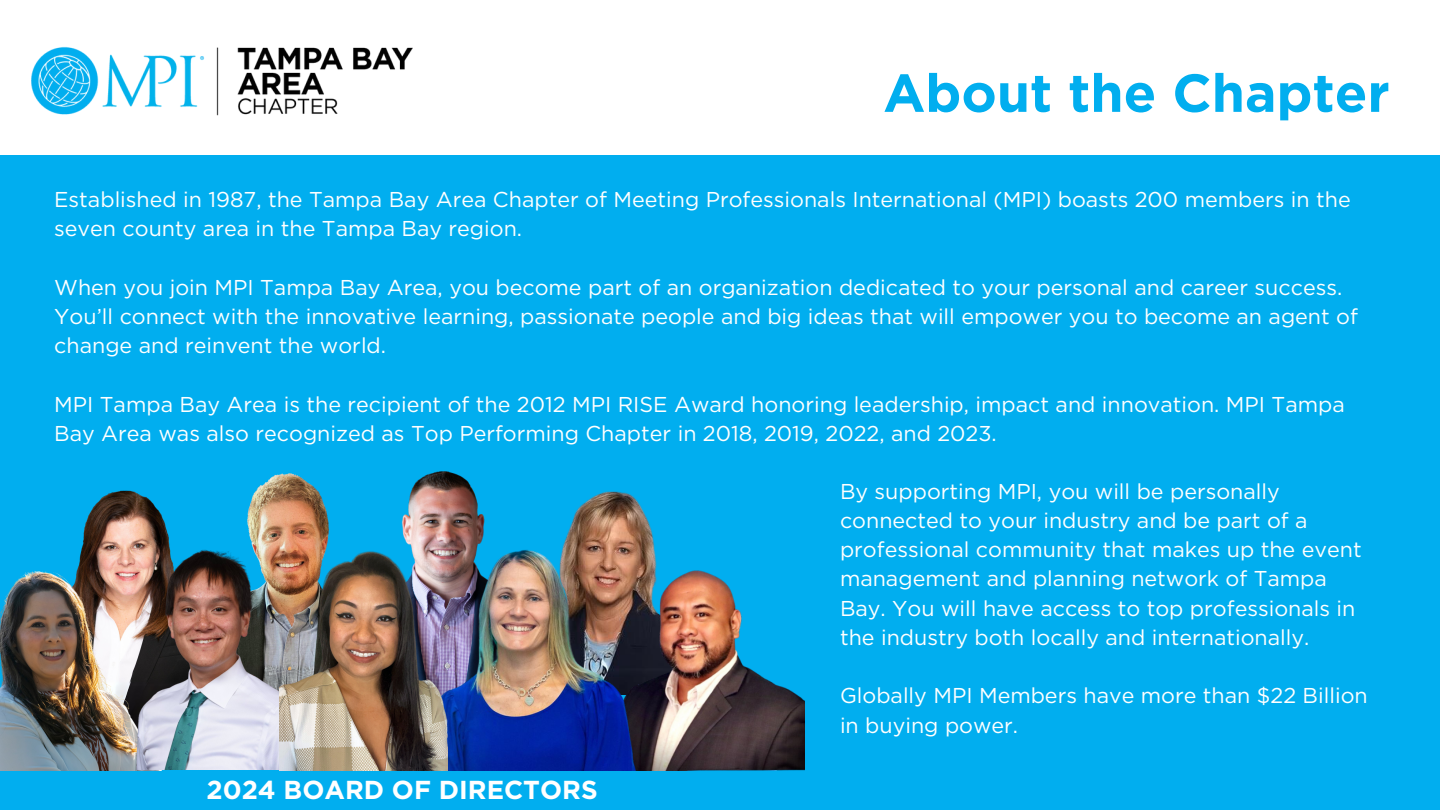
<style>
.page{position:relative;width:1440px;height:810px;background:#01aeef}
.page>*{position:absolute;margin:0;border:0;box-sizing:border-box;transform-origin:0 0}
.t1{font:700 53.4px "Gotham";color:#01aeef}
.t2{font:700 26px "Gotham";color:#fff}
.t3{font:21.5px/29.2px "Gotham";color:#fff}
</style>
<div class="page">
<div style="left:0;top:0;width:1440px;height:155px;background:#fff"></div>
<img style="left:32px;top:46px;width:380px;height:70px">
<img style="left:79px;top:490px;width:88px;height:75px">
<img style="left:247px;top:473px;width:49px;height:72px">
<img style="left:0;top:565px;width:127px;height:205px">
<img style="left:296px;top:471px;width:189px;height:74px">
<img style="left:563px;top:491px;width:92px;height:54px">
<img style="left:586px;top:545px;width:218px;height:226px">
<img style="left:127px;top:531px;width:160px;height:239px">
<img style="left:448px;top:545px;width:189px;height:225px">
<img style="left:279px;top:545px;width:169px;height:225px">
<p class="t1" style="left:883px;top:61px;width:508px">About the Chapter</p>
<h1 class="t3" style="left:54px;top:185px;width:1298px">Established in 1987, the Tampa Bay Area Chapter of Meeting Professionals International (MPI) boasts 200 members in the seven county area in the Tampa Bay region.</h1>
<p class="t3" style="left:54px;top:272px;width:1305px">When you join MPI Tampa Bay Area, you become part of an organization dedicated to your personal and career success.<br>You’ll connect with the innovative learning, passionate people and big ideas that will empower you to become an agent of change and reinvent the world.</p>
<p class="t3" style="left:54px;top:389px;width:1292px">MPI Tampa Bay Area is the recipient of the 2012 MPI RISE Award honoring leadership, impact and innovation. MPI Tampa<br>Bay Area was also recognized as Top Performing Chapter in 2018, 2019, 2022, and 2023.</p>
<p class="t3" style="left:840px;top:476px;width:523px">By supporting MPI, you will be personally connected to your industry and be part of a professional community that makes up the event management and planning network of Tampa Bay. You will have access to top professionals in the industry both locally and internationally.</p>
<p class="t3" style="left:840px;top:681px;width:529px">Globally MPI Members have more than $22 Billion in buying power.</p>
<p class="t2" style="left:207px;top:774px;width:393px">2024 BOARD OF DIRECTORS</p>
</div>
